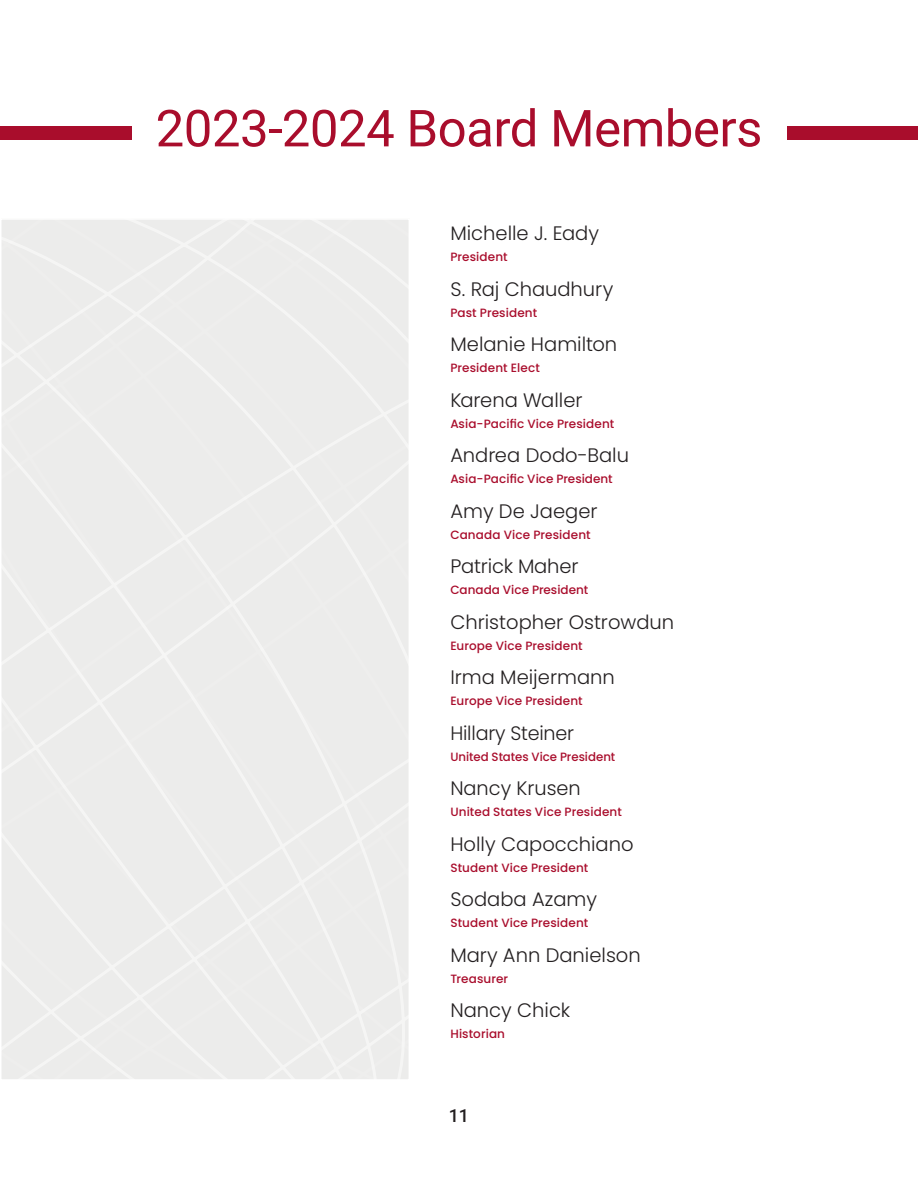
<style>
.page{position:relative;width:918px;height:1188px;background:#fff}
.page>*{position:absolute;margin:0;border:0;box-sizing:border-box;transform-origin:0 0}
.t1{font:51px "Roboto";letter-spacing:-.01em;color:#a90d2c}
.Body_text_w_space_after{font:300 19.5px "Poppins";color:#231f20}
.Board_Name{font:300 19.5px "Poppins";color:#231f20}
.t2{font:500 18px "Roboto";color:#231f20}
.Charge_Title_boardP{font:500 12px "Poppins";letter-spacing:.01em;color:#a90d2c}
.Body_text_w_space_after-2{font:500 12px "Poppins";letter-spacing:.01em;color:#a90d2c}
</style>
<div class="page">
<div style="left:788px;top:126px;width:130px;height:14px;background:#a90d2c"></div>
<div style="left:0;top:126px;width:132px;height:14px;background:#a90d2c"></div>
<div style="left:2px;top:220px;width:407px;height:859px;background:#ececeb"></div>
<p class="t1" style="left:156px;top:93px;width:608px">2023-2024 Board Members</p>
<p class="Board_Name" style="left:450px;top:222px;width:150px">Michelle J. Eady</p>
<p class="Charge_Title_boardP" style="left:450px;top:250px;width:59px">President</p>
<p class="Board_Name" style="left:450px;top:278px;width:165px">S. Raj Chaudhury</p>
<p class="Charge_Title_boardP" style="left:450px;top:306px;width:88px">Past President</p>
<p class="Board_Name" style="left:450px;top:333px;width:168px">Melanie Hamilton</p>
<p class="Charge_Title_boardP" style="left:450px;top:361px;width:91px">President Elect</p>
<p class="Board_Name" style="left:450px;top:389px;width:134px">Karena Waller</p>
<p class="Charge_Title_boardP" style="left:450px;top:417px;width:166px">Asia-Pacific Vice President</p>
<p class="Board_Name" style="left:450px;top:444px;width:180px">Andrea Dodo-Balu</p>
<p class="Charge_Title_boardP" style="left:450px;top:472px;width:164px">Asia-Pacific Vice President</p>
<p class="Body_text_w_space_after" style="left:450px;top:500px;width:149px">Amy De Jaeger</p>
<p class="Charge_Title_boardP" style="left:450px;top:528px;width:142px">Canada Vice President</p>
<p class="Body_text_w_space_after" style="left:450px;top:555px;width:130px">Patrick Maher</p>
<p class="Charge_Title_boardP" style="left:450px;top:583px;width:140px">Canada Vice President</p>
<p class="Body_text_w_space_after" style="left:450px;top:611px;width:225px">Christopher Ostrowdun</p>
<p class="Charge_Title_boardP" style="left:450px;top:639px;width:134px">Europe Vice President</p>
<p class="Body_text_w_space_after" style="left:450px;top:666px;width:166px">Irma Meijermann</p>
<p class="Charge_Title_boardP" style="left:450px;top:694px;width:134px">Europe Vice President</p>
<p class="Body_text_w_space_after" style="left:450px;top:722px;width:125px">Hillary Steiner</p>
<p class="Charge_Title_boardP" style="left:450px;top:750px;width:166px">United States Vice President</p>
<p class="Body_text_w_space_after" style="left:450px;top:777px;width:132px">Nancy Krusen</p>
<p class="Charge_Title_boardP" style="left:450px;top:805px;width:173px">United States Vice President</p>
<p class="Body_text_w_space_after" style="left:450px;top:833px;width:185px">Holly Capocchiano</p>
<p class="Charge_Title_boardP" style="left:450px;top:861px;width:140px">Student Vice President</p>
<p class="Body_text_w_space_after" style="left:450px;top:888px;width:148px">Sodaba Azamy</p>
<p class="Charge_Title_boardP" style="left:450px;top:916px;width:140px">Student Vice President</p>
<p class="Body_text_w_space_after" style="left:450px;top:944px;width:192px">Mary Ann Danielson</p>
<p class="Charge_Title_boardP" style="left:450px;top:972px;width:59px">Treasurer</p>
<p class="Body_text_w_space_after" style="left:450px;top:999px;width:121px">Nancy Chick</p>
<p class="Body_text_w_space_after-2" style="left:450px;top:1027px;width:56px">Historian</p>
<h3 class="t2" style="left:449px;top:1103px;width:22px">11</h3>
</div>
